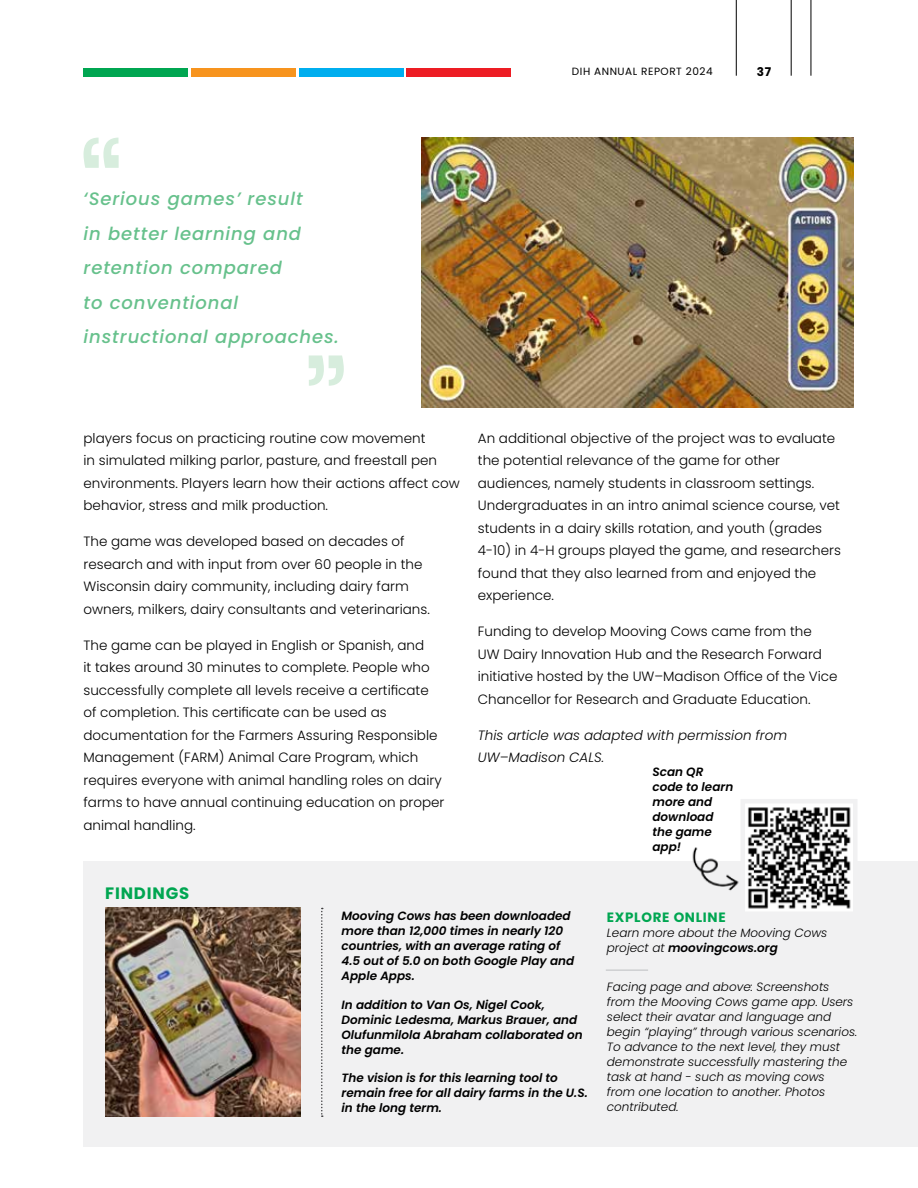
<style>
.page{position:relative;width:918px;height:1188px;background:#fff}
.page>*{position:absolute;margin:0;border:0;box-sizing:border-box;transform-origin:0 0}
.t1{font:italic 500 18px/34.5px "Poppins";letter-spacing:.05em;color:#67c18c}
.t2{font:700 16.5px "Poppins";letter-spacing:.05em;color:#00a651}
.t3{font:300 13.5px/22.5px "Poppins";color:#000}
.t4{font:italic 300 13.5px/22.5px "Poppins";color:#000}
.t5{font:700 13.5px "Poppins";letter-spacing:.05em;color:#00a651}
.t6{font:italic 600 12px/15px "Poppins";color:#000}
.t7{font:italic 300 12px/15px "Poppins";color:#000}
.t8{font:700 12px "Poppins";color:#000}
.t9{font:10.5px "Poppins";letter-spacing:.05em;color:#000}
.s1{font-weight:600}
</style>
<div class="page">
<hr style="left:791px;top:0;width:1px;height:76px;background:#000">
<hr style="left:811px;top:0;width:1px;height:76px;background:#000">
<hr style="left:736px;top:0;width:1px;height:76px;background:#000">
<div style="left:84px;top:68px;width:104px;height:9px;background:#00a651"></div>
<div style="left:191px;top:68px;width:105px;height:9px;background:#f7941e"></div>
<div style="left:299px;top:68px;width:105px;height:9px;background:#00aeef"></div>
<div style="left:406px;top:68px;width:105px;height:9px;background:#ed1d24"></div>
<div style="left:84px;top:861px;width:834px;height:285px;background:#f1f1f2"></div>
<img style="left:105px;top:908px;width:195px;height:209px">
<svg style="left:321px;top:908px;width:2px;height:209px"></svg>
<img style="left:692px;top:847px;width:47px;height:44px">
<img style="left:421px;top:138px;width:432px;height:270px">
<svg style="left:84px;top:138px;width:35px;height:30px"></svg>
<svg style="left:309px;top:356px;width:35px;height:30px"></svg>
<hr style="left:606px;top:970px;width:42px;height:1px;background:#bcbec0">
<img style="left:746px;top:807px;width:107px;height:104px">
<div style="left:741px;top:799px;width:117px;height:117px;border:4px solid #f1f1f2"></div>
<p class="t9" style="left:572px;top:65px;width:142px">DIH ANNUAL REPORT 2024</p>
<p class="t8" style="left:757px;top:65px;width:16px">37</p>
<h1 class="t1" style="left:84px;top:182px;width:257px">‘Serious games’ result<br>in better learning and retention compared<br>to conventional instructional approaches.</h1>
<p class="t3" style="left:84px;top:427px;width:378px">players focus on practicing routine cow movement<br>in simulated milking parlor, pasture, and freestall pen environments. Players learn how their actions affect cow behavior, stress and milk production.</p>
<p class="t3" style="left:84px;top:530px;width:348px">The game was developed based on decades of research and with input from over 60 people in the Wisconsin dairy community, including dairy farm owners, milkers, dairy consultants and veterinarians.</p>
<p class="t3" style="left:84px;top:634px;width:362px">The game can be played in English or Spanish, and<br>it takes around 30 minutes to complete. People who successfully complete all levels receive a certificate of completion. This certificate can be used as documentation for the Farmers Assuring Responsible Management (FARM) Animal Care Program, which requires everyone with animal handling roles on dairy farms to have annual continuing education on proper animal handling.</p>
<p class="t2" style="left:105px;top:883px;width:86px">FINDINGS</p>
<p class="t3" style="left:478px;top:427px;width:365px">An additional objective of the project was to evaluate the potential relevance of the game for other audiences, namely students in classroom settings.<br>Undergraduates in an intro animal science course, vet students in a dairy skills rotation, and youth (grades 4-10) in 4-H groups played the game, and researchers found that they also learned from and enjoyed the experience.</p>
<p class="t3" style="left:478px;top:620px;width:361px">Funding to develop Mooving Cows came from the<br>UW Dairy Innovation Hub and the Research Forward initiative hosted by the UW–Madison Office of the Vice Chancellor for Research and Graduate Education.</p>
<p class="t4" style="left:478px;top:724px;width:311px">This article was adapted with permission from<br>UW–Madison CALS.</p>
<p class="t6" style="left:652px;top:764px;width:82px">Scan QR code to learn more and download the game app!</p>
<p class="t6" style="left:342px;top:909px;width:234px">Mooving Cows has been downloaded more than 12,000 times in nearly 120 countries, with an average rating of<br>4.5 out of 5.0 on both Google Play and<br>Apple Apps.</p>
<p class="t6" style="left:342px;top:997px;width:243px">In addition to Van Os, Nigel Cook,<br>Dominic Ledesma, Markus Brauer, and<br>Olufunmilola Abraham collaborated on the game.</p>
<p class="t6" style="left:342px;top:1071px;width:248px">The vision is for this learning tool to remain free for all dairy farms in the U.S. in the long term.</p>
<p class="t5" style="left:607px;top:909px;width:120px">EXPLORE ONLINE</p>
<p class="t7" style="left:607px;top:925px;width:222px">Learn more about the Mooving Cows project at <span class="s1">moovingcows.org</span></p>
<p class="t7" style="left:607px;top:980px;width:252px">Facing page and above: Screenshots from the Mooving Cows game app. Users select their avatar and language and begin “playing” through various scenarios.<br>To advance to the next level, they must demonstrate successfully mastering the task at hand - such as moving cows<br>from one location to another. Photos contributed.</p>
</div>
